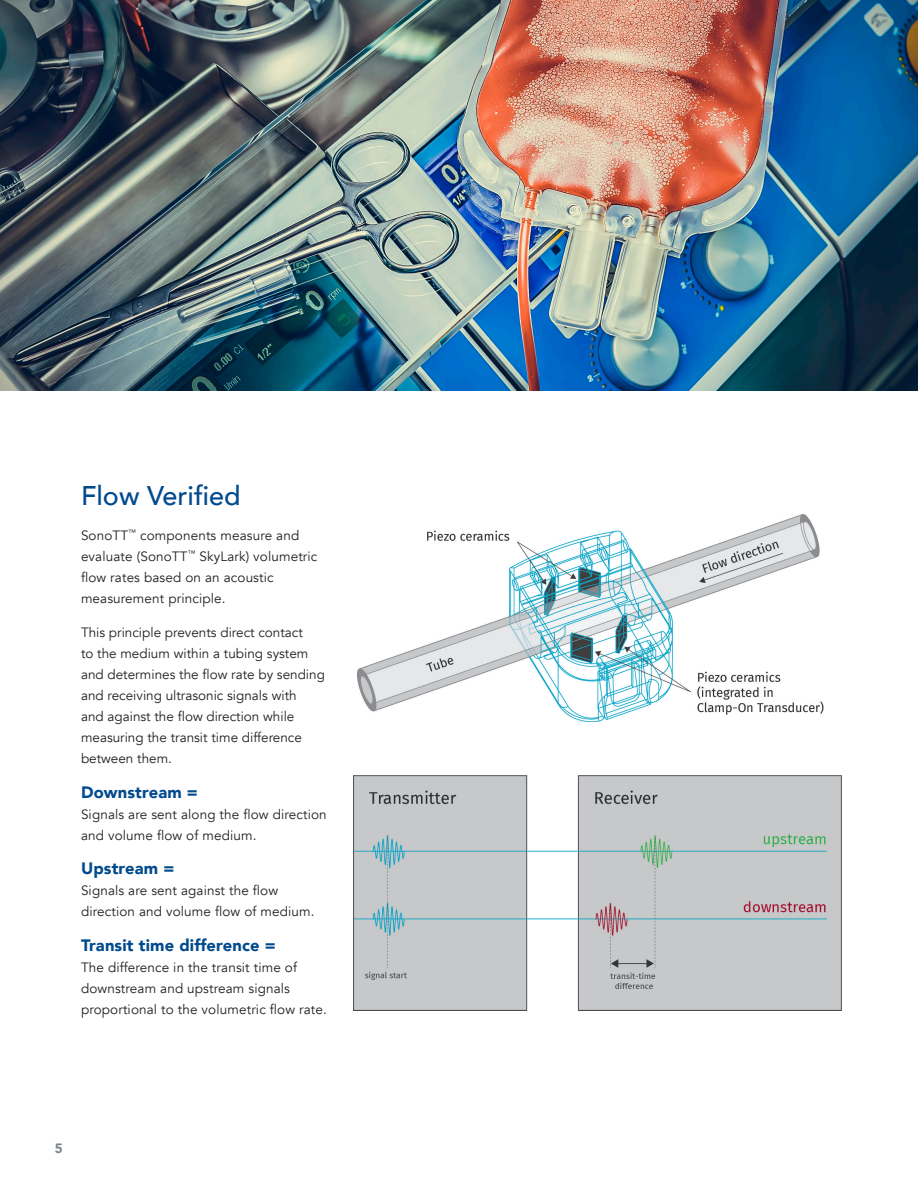
<style>
.page{position:relative;width:918px;height:1188px;background:#fff}
.page>*{position:absolute;margin:0;border:0;box-sizing:border-box;transform-origin:0 0}
.t1{font:500 27px "Avenir";color:#004a8d}
.t2{font:900 16.5px "Avenir";letter-spacing:.01em;color:#004a8d}
.t3{font:13.5px/21px "Avenir";letter-spacing:.01em;color:#231f20}
.t4{font:900 13.5px "Avenir";color:#7e868d}
</style>
<div class="page">
<img style="left:0;top:0;width:918px;height:391px">
<img style="left:357px;top:514px;width:467px;height:207px">
<img style="left:354px;top:775px;width:488px;height:236px">
<p class="t1" style="left:81px;top:473px;width:161px">Flow Verified</p>
<p class="t3" style="left:81px;top:525px;width:238px">SonoTT<sup>™</sup> components measure and evaluate (SonoTT<sup>™</sup> SkyLark) volumetric flow rates based on an acoustic measurement principle.</p>
<p class="t3" style="left:81px;top:623px;width:245px">This principle prevents direct contact<br>to the medium within a tubing system and determines the flow rate by sending and receiving ultrasonic signals with<br>and against the flow direction while measuring the transit time difference between them.</p>
<p class="t2" style="left:81px;top:778px;width:118px">Downstream =</p>
<p class="t3" style="left:81px;top:804px;width:247px">Signals are sent along the flow direction and volume flow of medium.</p>
<p class="t2" style="left:81px;top:855px;width:95px">Upstream =</p>
<p class="t3" style="left:81px;top:881px;width:235px">Signals are sent against the flow direction and volume flow of medium.</p>
<p class="t2" style="left:81px;top:931px;width:196px">Transit time difference =</p>
<p class="t3" style="left:81px;top:957px;width:247px">The difference in the transit time of downstream and upstream signals proportional to the volumetric flow rate.</p>
<p class="t4" style="left:55px;top:1137px;width:9px">5</p>
</div>
